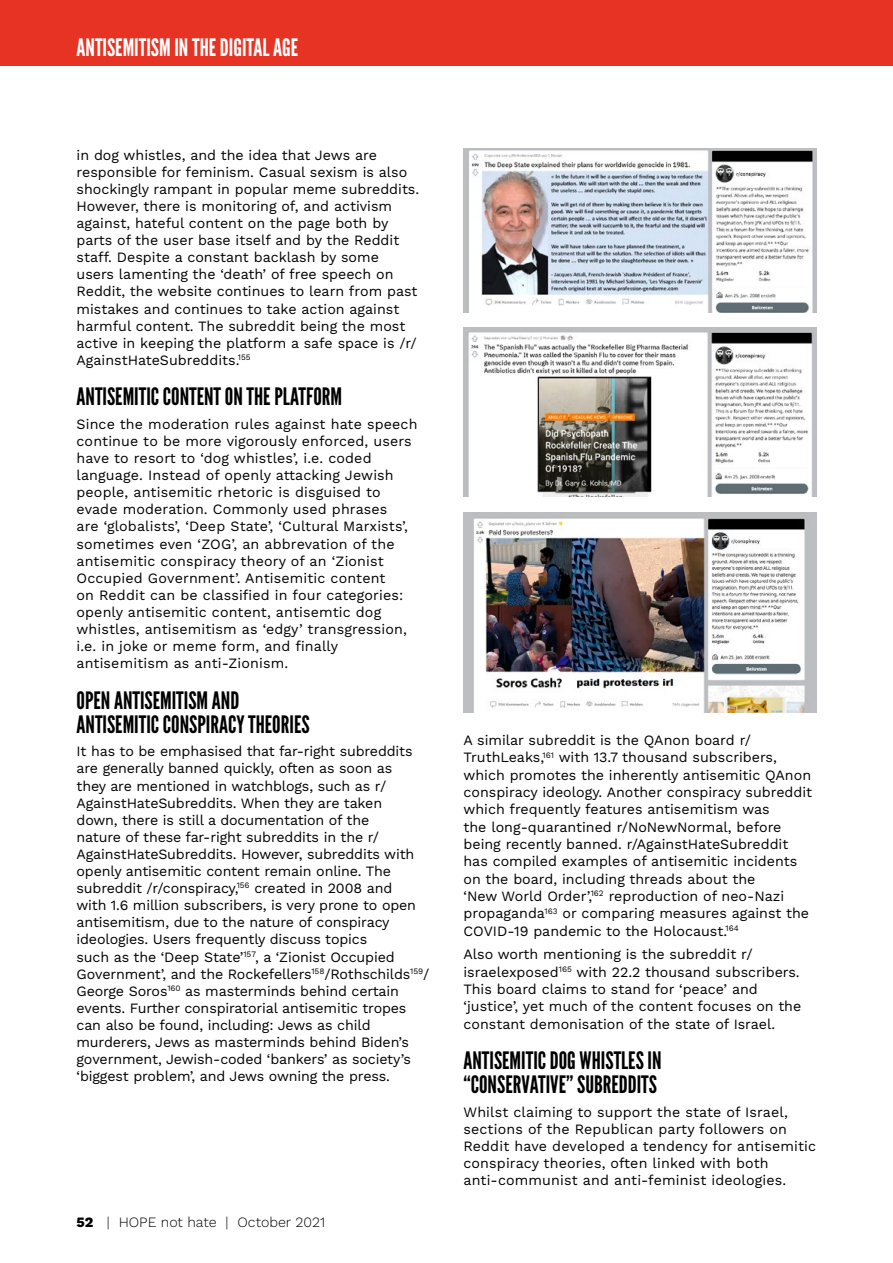
<style>
.page{position:relative;width:893px;height:1263px;background:#fff}
.page>*{position:absolute;margin:0;border:0;box-sizing:border-box;transform-origin:0 0}
.t1{font:24px/24px "League Gothic";color:#000}
.t2{font:24px "League Gothic";color:#fff}
.t3{font:14.25px/17.1px "Work Sans";color:#000}
.t4{font:300 14.25px "Work Sans";color:#000}
.s1{font-weight:800}
</style>
<div class="page">
<div style="left:0;top:0;width:893px;height:66px;background:#e63323"></div>
<img style="left:463px;top:149px;width:353px;height:163px">
<img style="left:463px;top:328px;width:353px;height:169px">
<img style="left:463px;top:512px;width:353px;height:201px">
<h1 class="t2" style="left:77px;top:33px;width:223px">ANTISEMITISM IN THE DIGITAL AGE</h1>
<p class="t3" style="left:77px;top:146px;width:344px">in dog whistles, and the idea that Jews are responsible for feminism. Casual sexism is also shockingly rampant in popular meme subreddits.<br>However, there is monitoring of, and activism against, hateful content on the page both by parts of the user base itself and by the Reddit staff. Despite a constant backlash by some users lamenting the ‘death’ of free speech on Reddit, the website continues to learn from past mistakes and continues to take action against harmful content. The subreddit being the most active in keeping the platform a safe space is /r/ AgainstHateSubreddits.<sup>155</sup></p>
<h1 class="t1" style="left:77px;top:385px;width:267px">ANTISEMITIC CONTENT ON THE PLATFORM</h1>
<p class="t3" style="left:77px;top:415px;width:342px">Since the moderation rules against hate speech continue to be more vigorously enforced, users have to resort to ‘dog whistles’, i.e. coded language. Instead of openly attacking Jewish people, antisemitic rhetoric is disguised to evade moderation. Commonly used phrases<br>are ‘globalists’, ‘Deep State’, ‘Cultural Marxists’, sometimes even ‘ZOG’, an abbrevation of the antisemitic conspiracy theory of an ‘Zionist Occupied Government’. Antisemitic content<br>on Reddit can be classified in four categories: openly antisemitic content, antisemtic dog whistles, antisemitism as ‘edgy’ transgression, i.e. in joke or meme form, and finally antisemitism as anti-Zionism.</p>
<h1 class="t1" style="left:77px;top:688px;width:235px">OPEN ANTISEMITISM AND<br>ANTISEMITIC CONSPIRACY THEORIES</h1>
<p class="t3" style="left:77px;top:742px;width:354px">It has to be emphasised that far-right subreddits are generally banned quickly, often as soon as<br>they are mentioned in watchblogs, such as r/ AgainstHateSubreddits. When they are taken<br>down, there is still a documentation of the<br>nature of these far-right subreddits in the r/ AgainstHateSubreddits. However, subreddits with openly antisemitic content remain online. The subreddit /r/conspiracy,<sup>156</sup> created in 2008 and<br>with 1.6 million subscribers, is very prone to open antisemitism, due to the nature of conspiracy ideologies. Users frequently discuss topics<br>such as the ‘Deep State’<sup>157</sup>, a ‘Zionist Occupied Government’, and the Rockefellers<sup>158</sup>/Rothschilds<sup>159</sup>/ George Soros<sup>160</sup> as masterminds behind certain events. Further conspiratorial antisemitic tropes can also be found, including: Jews as child murderers, Jews as masterminds behind Biden’s government, Jewish-coded ‘bankers’ as society’s ‘biggest problem’, and Jews owning the press.</p>
<p class="t3" style="left:463px;top:731px;width:350px">A similar subreddit is the QAnon board r/ TruthLeaks,<sup>161</sup> with 13.7 thousand subscribers, which promotes the inherently antisemitic QAnon conspiracy ideology. Another conspiracy subreddit which frequently features antisemitism was<br>the long-quarantined r/NoNewNormal, before being recently banned. r/AgainstHateSubreddit has compiled examples of antisemitic incidents on the board, including threads about the<br>‘New World Order’,<sup>162</sup> reproduction of neo-Nazi propaganda<sup>163</sup> or comparing measures against the COVID-19 pandemic to the Holocaust.<sup>164</sup></p>
<p class="t3" style="left:463px;top:945px;width:339px">Also worth mentioning is the subreddit r/ israelexposed<sup>165</sup> with 22.2 thousand subscribers.<br>This board claims to stand for ‘peace’ and ‘justice’, yet much of the content focuses on the constant demonisation of the state of Israel.</p>
<h1 class="t1" style="left:463px;top:1049px;width:200px">ANTISEMITIC DOG WHISTLES IN “CONSERVATIVE” SUBREDDITS</h1>
<p class="t3" style="left:463px;top:1102px;width:354px">Whilst claiming to support the state of Israel, sections of the Republican party followers on Reddit have developed a tendency for antisemitic conspiracy theories, often linked with both anti-communist and anti-feminist ideologies.</p>
<p class="t4" style="left:77px;top:1212px;width:250px"><span class="s1">52</span> | HOPE not hate | October 2021</p>
</div>
